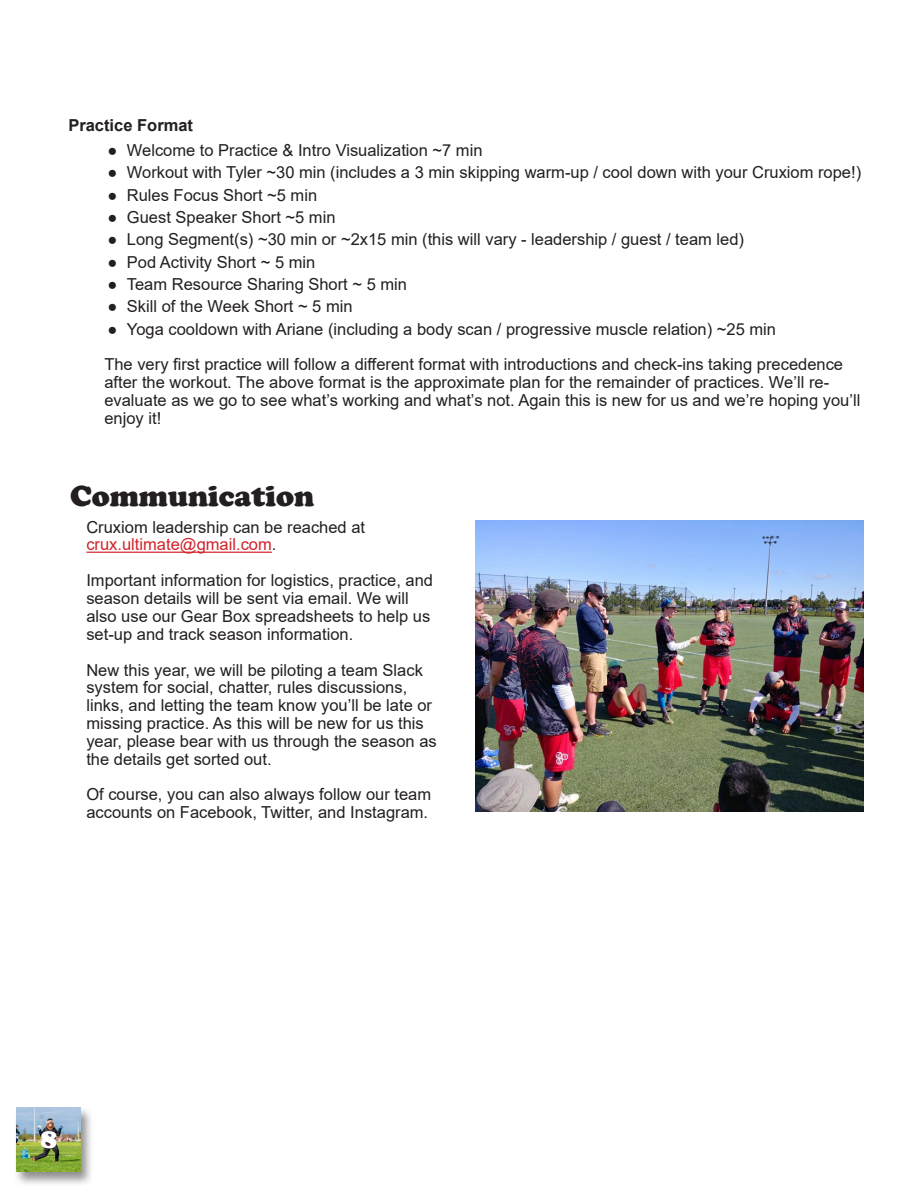
<style>
.page{position:relative;width:918px;height:1188px;background:#fff}
.page>*{position:absolute;margin:0;border:0;box-sizing:border-box;transform-origin:0 0}
.Heading{font:900 30px "Cooper";color:#231f20}
.t1{font:900 27px "Cooper";color:#fff}
.t2{font:16.5px/17.9px "Arial";color:#231f20}
.Sub_heading{font:700 16.5px "Arial";color:#231f20}
.s1{color:#d1232a}
</style>
<div class="page">
<div style="left:13px;top:1107px;width:80px;height:80px;background:#231f20;opacity:.5"></div>
<img style="left:17px;top:1107px;width:64px;height:64px">
<hr style="left:86px;top:552px;width:186px;height:1px;background:#d1232a">
<img style="left:476px;top:521px;width:388px;height:291px">
<p class="Sub_heading" style="left:68px;top:113px;width:126px">Practice Format</p>
<p class="t2" style="left:107px;top:141px;width:377px">● Welcome to Practice &amp; Intro Visualization ~7 min</p>
<p class="t2" style="left:107px;top:164px;width:755px">● Workout with Tyler ~30 min (includes a 3 min skipping warm-up / cool down with your Cruxiom rope!)</p>
<p class="t2" style="left:107px;top:186px;width:211px">● Rules Focus Short ~5 min</p>
<p class="t2" style="left:107px;top:208px;width:230px">● Guest Speaker Short ~5 min</p>
<p class="t2" style="left:107px;top:231px;width:638px">● Long Segment(s) ~30 min or ~2x15 min (this will vary - leadership / guest / team led)</p>
<p class="t2" style="left:107px;top:253px;width:209px">● Pod Activity Short ~ 5 min</p>
<p class="t2" style="left:107px;top:275px;width:301px">● Team Resource Sharing Short ~ 5 min</p>
<p class="t2" style="left:107px;top:297px;width:247px">● Skill of the Week Short ~ 5 min</p>
<p class="t2" style="left:107px;top:320px;width:670px">● Yoga cooldown with Ariane (including a body scan / progressive muscle relation) ~25 min</p>
<p class="t2" style="left:104px;top:356px;width:758px">The very first practice will follow a different format with introductions and check-ins taking precedence after the workout. The above format is the approximate plan for the remainder of practices. We’ll re&shy;evaluate as we go to see what’s working and what’s not. Again this is new for us and we’re hoping you’ll enjoy it!</p>
<p class="Heading" style="left:70px;top:478px;width:246px">Communication</p>
<p class="t2" style="left:86px;top:518px;width:280px">Cruxiom leadership can be reached at <span class="s1">crux.ultimate@gmail.com</span>.</p>
<p class="t2" style="left:86px;top:571px;width:348px">Important information for logistics, practice, and season details will be sent via email. We will also use our Gear Box spreadsheets to help us set-up and track season information.</p>
<p class="t2" style="left:86px;top:661px;width:352px">New this year, we will be piloting a team Slack system for social, chatter, rules discussions, links, and letting the team know you’ll be late or missing practice. As this will be new for us this year, please bear with us through the season as the details get sorted out.</p>
<p class="t2" style="left:86px;top:786px;width:346px">Of course, you can also always follow our team accounts on Facebook, Twitter, and Instagram.</p>
<h2 class="t1" style="left:41px;top:1123px;width:18px">8</h2>
</div>
